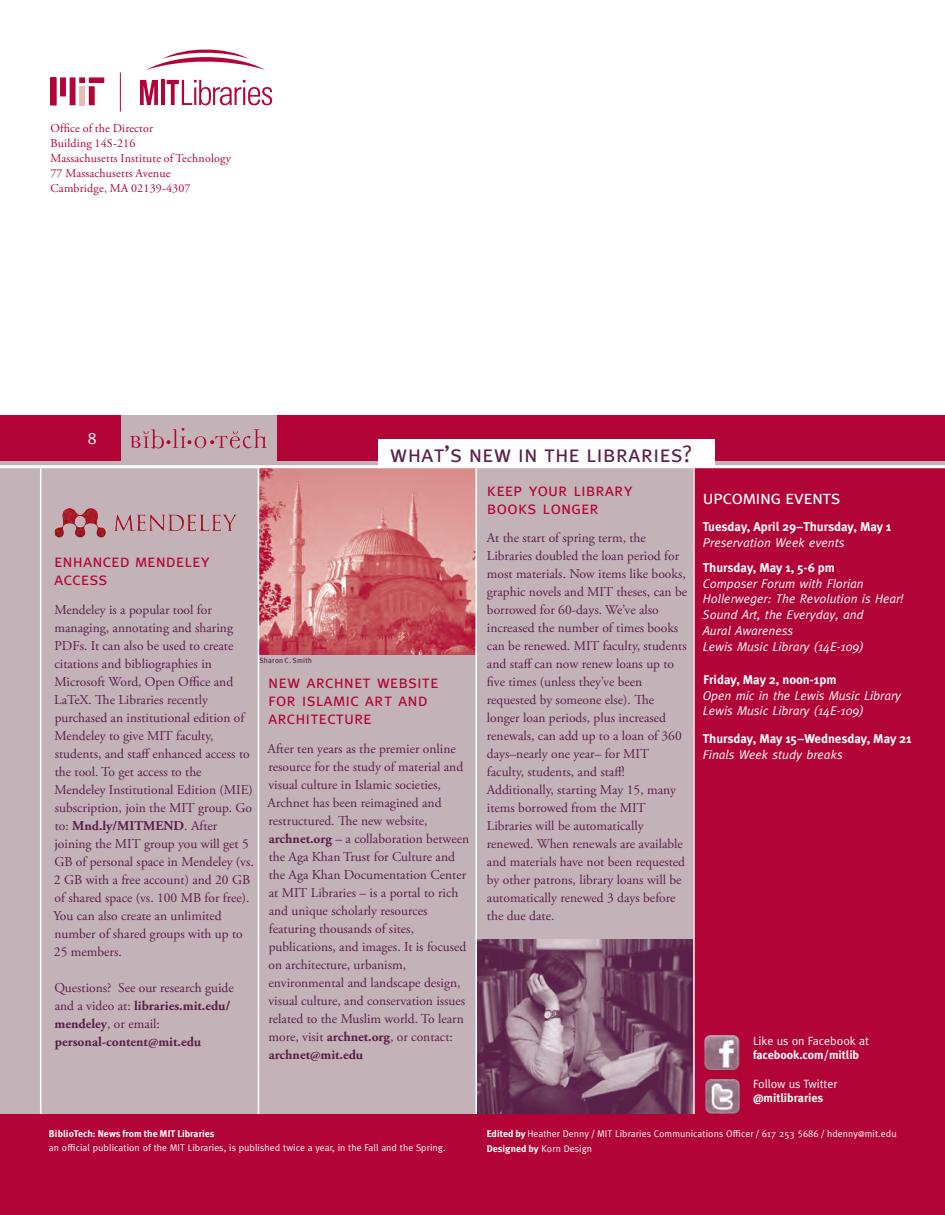
<style>
.page{position:relative;width:945px;height:1215px;background:#fff}
.page>*{position:absolute;margin:0;border:0;box-sizing:border-box;transform-origin:0 0}
.t1{font:24px "Meta Caps";color:#592049}
.at_Interior__Body_co{font:19.5px "Meta Caps";letter-spacing:-.03em;color:#fff}
.at_Interior__Body_co-2{font:18px/18px "Meta Caps";color:#b30437}
.t2{font:16.5px "Meta Caps";color:#fff}
.at_Interior__Body_co-3{font:13.5px/18px "Adobe Garamond Pro";color:#592049}
.t3{font:italic 12.75px/15.8px "Meta";color:#fff}
.t4{font:700 12.75px/15.8px "Meta";letter-spacing:-.005em;color:#fff}
.text{font:12px/15px "Adobe Garamond Pro";letter-spacing:.015em;color:#b30437}
.at_Interior__Body_co-4{font:700 12px/14.4px "Meta";color:#fff}
.at_Interior__Body_co-5{font:12px/14.4px "Meta";color:#fff}
.text-2{font:9.75px/14.2px "Meta";letter-spacing:.01em;color:#fff}
.at_Interior__Contact{font:7.5px "Meta";letter-spacing:.02em;color:#592049}
.s1{font-weight:700}
.s2{font-weight:400;font-style:italic}
.s3{font-weight:400}
.s4{font-family:"Meta Caps"}
.s5{font-size:8.25px}
</style>
<div class="page">
<div style="left:0;top:449px;width:945px;height:756px;background:#c4b2b9"></div>
<img style="left:260px;top:468px;width:215px;height:187px">
<img style="left:478px;top:939px;width:215px;height:175px">
<img style="left:54px;top:508px;width:184px;height:30px">
<div style="left:694px;top:466px;width:251px;height:727px;background:#b30437"></div>
<div style="left:0;top:415px;width:945px;height:46px;background:#b30437"></div>
<div style="left:378px;top:439px;width:336px;height:28px;background:#fff"></div>
<hr style="left:40px;top:468px;width:1px;height:725px;background:#fff">
<hr style="left:475px;top:468px;width:2px;height:725px;background:#fff">
<hr style="left:693px;top:468px;width:2px;height:725px;background:#fff">
<div style="left:122px;top:415px;width:155px;height:51px;background:#c4b2b9"></div>
<svg style="left:130px;top:428px;width:137px;height:21px"></svg>
<hr style="left:258px;top:468px;width:1px;height:725px;background:#fff">
<div style="left:0;top:1114px;width:945px;height:101px;background:#b30437"></div>
<hr style="left:0;top:465px;width:945px;height:3px;background:#fff">
<img style="left:705px;top:1079px;width:35px;height:35px">
<img style="left:704px;top:1035px;width:35px;height:35px">
<svg style="left:140px;top:80px;width:18px;height:25px"></svg>
<hr style="left:161px;top:80px;width:4px;height:25px;background:#b30437">
<svg style="left:167px;top:80px;width:105px;height:25px"></svg>
<svg style="left:146px;top:49px;width:119px;height:21px"></svg>
<svg style="left:50px;top:77px;width:54px;height:28px"></svg>
<div style="left:79px;top:86px;width:6px;height:19px;background:#eabcb7"></div>
<hr style="left:120px;top:73px;width:1px;height:39px;background:#b30437">
<p class="text" style="left:50px;top:121px;width:182px">Office of the Director<br>Building 14S-216<br>Massachusetts Institute of Technology<br>77 Massachusetts Avenue<br>Cambridge, MA 02139-4307</p>
<p class="t2" style="left:88px;top:429px;width:10px">8</p>
<p class="t1" style="left:390px;top:439px;width:303px">what’s new in the libraries?</p>
<p class="at_Interior__Body_co-2" style="left:54px;top:552px;width:157px">enhanced mendeley access</p>
<p class="at_Interior__Body_co-3" style="left:54px;top:601px;width:202px">Mendeley is a popular tool for managing, annotating and sharing<br>PDFs. It can also be used to create citations and bibliographies in<br>Microsoft Word, Open Office and<br>LaTeX. The Libraries recently purchased an institutional edition of<br>Mendeley to give MIT faculty, students, and staff enhanced access to the tool. To get access to the<br>Mendeley Institutional Edition (MIE) subscription, join the MIT group. Go to: <span class="s1">Mnd.ly/MITMEND</span>. After joining the MIT group you will get 5<br>GB of personal space in Mendeley (vs.<br>2 GB with a free account) and 20 GB of shared space (vs. 100 MB for free).<br>You can also create an unlimited number of shared groups with up to<br>25 members.</p>
<p class="at_Interior__Body_co-3" style="left:54px;top:979px;width:181px">Questions? See our research guide and a video at: <span class="s1">libraries.mit.edu/ mendeley</span>, or email: <span class="s1">personal-content@mit.edu</span></p>
<p class="at_Interior__Contact" style="left:260px;top:656px;width:54px">Sharon C. Smith</p>
<p class="at_Interior__Body_co-2" style="left:268px;top:673px;width:172px">new archnet website for islamic art and architecture</p>
<p class="at_Interior__Body_co-3" style="left:268px;top:740px;width:203px">After ten years as the premier online resource for the study of material and visual culture in Islamic societies, Archnet has been reimagined and restructured. The new website, <span class="s1">archnet.org</span> – a collaboration between the Aga Khan Trust for Culture and the Aga Khan Documentation Center at MIT Libraries – is a portal to rich and unique scholarly resources featuring thousands of sites, publications, and images. It is focused on architecture, urbanism, environmental and landscape design, visual culture, and conservation issues related to the Muslim world. To learn more, visit <span class="s1">archnet.org</span>, or contact: <span class="s1">archnet@mit.edu</span></p>
<p class="at_Interior__Body_co-2" style="left:487px;top:480px;width:147px">keep your library books longer</p>
<p class="at_Interior__Body_co-3" style="left:487px;top:529px;width:202px">At the start of spring term, the Libraries doubled the loan period for most materials. Now items like books, graphic novels and MIT theses, can be borrowed for 60-days. We’ve also increased the number of times books can be renewed. MIT faculty, students and staff can now renew loans up to five times (unless they’ve been requested by someone else). The longer loan periods, plus increased renewals, can add up to a loan of 360 days–nearly one year– for MIT faculty, students, and staff!<br>Additionally, starting May 15, many items borrowed from the MIT Libraries will be automatically renewed. When renewals are available and materials have not been requested by other patrons, library loans will be automatically renewed 3 days before the due date.</p>
<p class="at_Interior__Body_co" style="left:703px;top:486px;width:139px">upcoming events</p>
<p class="t4" style="left:703px;top:519px;width:190px">Tuesday, April 29–Thursday, May 1<br><span class="s2">Preservation Week events</span></p>
<p class="t4" style="left:703px;top:559px;width:134px">Thursday, May 1, 5-6 pm</p>
<p class="t3" style="left:703px;top:575px;width:202px">Composer Forum with Florian<br>Hollerweger: The Revolution is Hear!</p>
<p class="t3" style="left:703px;top:607px;width:163px">Sound Art, the Everyday, and<br>Aural Awareness</p>
<p class="t3" style="left:703px;top:638px;width:162px">Lewis Music Library (14E-109)</p>
<p class="t4" style="left:704px;top:671px;width:134px">Friday, May 2, noon-1pm</p>
<p class="t3" style="left:703px;top:687px;width:200px">Open mic in the Lewis Music Library</p>
<p class="t3" style="left:703px;top:703px;width:162px">Lewis Music Library (14E-109)</p>
<p class="t4" style="left:703px;top:731px;width:210px">Thursday, May 15–Wednesday, May 21</p>
<p class="t3" style="left:703px;top:747px;width:141px">Finals Week study breaks</p>
<p class="at_Interior__Body_co-4" style="left:753px;top:1033px;width:117px"><span class="s3">Like us on Facebook at </span>facebook.com/mitlib</p>
<p class="at_Interior__Body_co-5" style="left:753px;top:1076px;width:86px">Follow us Twitter <span class="s1">@mitlibraries</span></p>
<p class="text-2" style="left:49px;top:1127px;width:398px"><span class="s1">BiblioTech: News from the MIT Libraries<br></span>an official publication of the MIT Libraries, is published twice a year, in the Fall and the Spring.</p>
<p class="text-2" style="left:487px;top:1127px;width:411px"><span class="s1">Edited by</span> Heather Denny / MIT Libraries Communications Officer / 617 253 <span class="s4">5686</span> / hdenny<span class="s5">@</span>mit.edu<br><span class="s1">Designed by</span> Korn Design</p>
</div>
